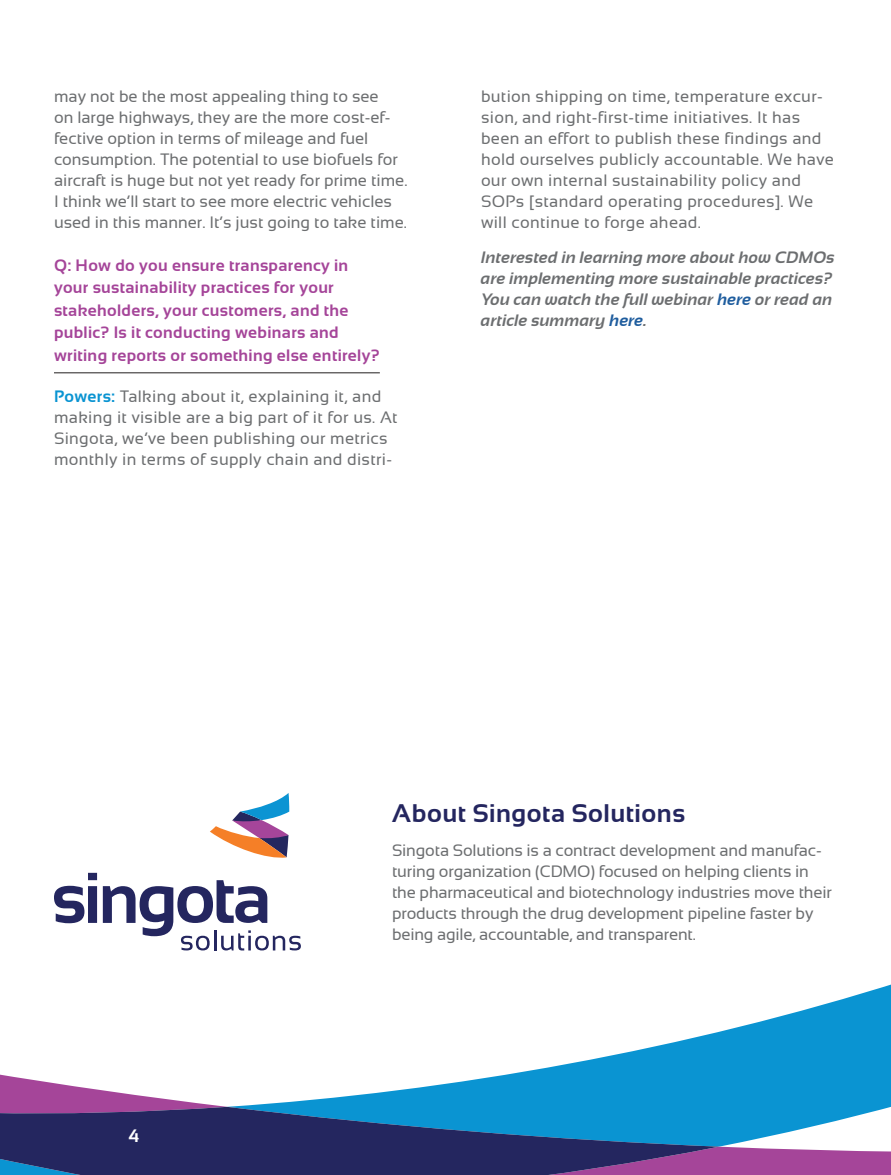
<style>
.page{position:relative;width:891px;height:1175px;background:#fff}
.page>*{position:absolute;margin:0;border:0;box-sizing:border-box;transform-origin:0 0}
.t1{font:700 25.5px "Sansation";letter-spacing:.02em;color:#24265f}
.t2{font:700 18px "Sansation";color:#fff}
.t3{font:16.5px/21px "Sansation";color:#6c6e70}
.t4{font:16.5px/21px "Sansation";letter-spacing:.02em;color:#6c6e70}
.t5{font:700 16.5px/22.5px "Sansation";letter-spacing:.02em;color:#a54599}
.t6{font:italic 700 16.5px/21px "Sansation";letter-spacing:.01em;color:#6c6e70}
.s1{font-weight:700;color:#0a94d2}
.s2{color:#1f5d9e}
</style>
<div class="page">
<svg style="left:239px;top:984px;width:652px;height:162px"></svg>
<svg style="left:719px;top:1146px;width:172px;height:28px;background:#b05ba5"></svg>
<svg style="left:0;top:1074px;width:220px;height:32px"></svg>
<svg style="left:0;top:1106px;width:719px;height:68px;background:#264480"></svg>
<hr style="left:54px;top:372px;width:326px;height:1px;background:#221f1f">
<svg style="left:54px;top:872px;width:43px;height:51px"></svg>
<svg style="left:103px;top:880px;width:198px;height:70px"></svg>
<svg style="left:210px;top:793px;width:79px;height:65px"></svg>
<p class="t3" style="left:54px;top:87px;width:355px">may not be the most appealing thing to see<br>on large highways, they are the more cost-ef&shy;fective option in terms of mileage and fuel consumption. The potential to use biofuels for aircraft is huge but not yet ready for prime time.<br>I think we’ll start to see more electric vehicles used in this manner. It’s just going to take time.</p>
<p class="t5" style="left:54px;top:255px;width:327px">Q: How do you ensure transparency in your sustainability practices for your stakeholders, your customers, and the public? Is it conducting webinars and writing reports or something else entirely?</p>
<p class="t4" style="left:54px;top:387px;width:345px"><span class="s1">Powers:</span> Talking about it, explaining it, and making it visible are a big part of it for us. At Singota, we’ve been publishing our metrics monthly in terms of supply chain and distri-</p>
<p class="t4" style="left:481px;top:87px;width:354px">bution shipping on time, temperature excur&shy;sion, and right-first-time initiatives. It has been an effort to publish these findings and hold ourselves publicly accountable. We have our own internal sustainability policy and SOPs [standard operating procedures]. We will continue to forge ahead.</p>
<p class="t6" style="left:481px;top:248px;width:355px">Interested in learning more about how CDMOs are implementing more sustainable practices?<br>You can watch the full webinar <span class="s2">here</span> or read an article summary <span class="s2">here</span>.</p>
<p class="t2" style="left:129px;top:1128px;width:12px">4</p>
<h1 class="t1" style="left:392px;top:803px;width:295px">About Singota Solutions</h1>
<p class="t3" style="left:392px;top:841px;width:441px">Singota Solutions is a contract development and manufac&shy;turing organization (CDMO) focused on helping clients in the pharmaceutical and biotechnology industries move their products through the drug development pipeline faster by being agile, accountable, and transparent.</p>
</div>
